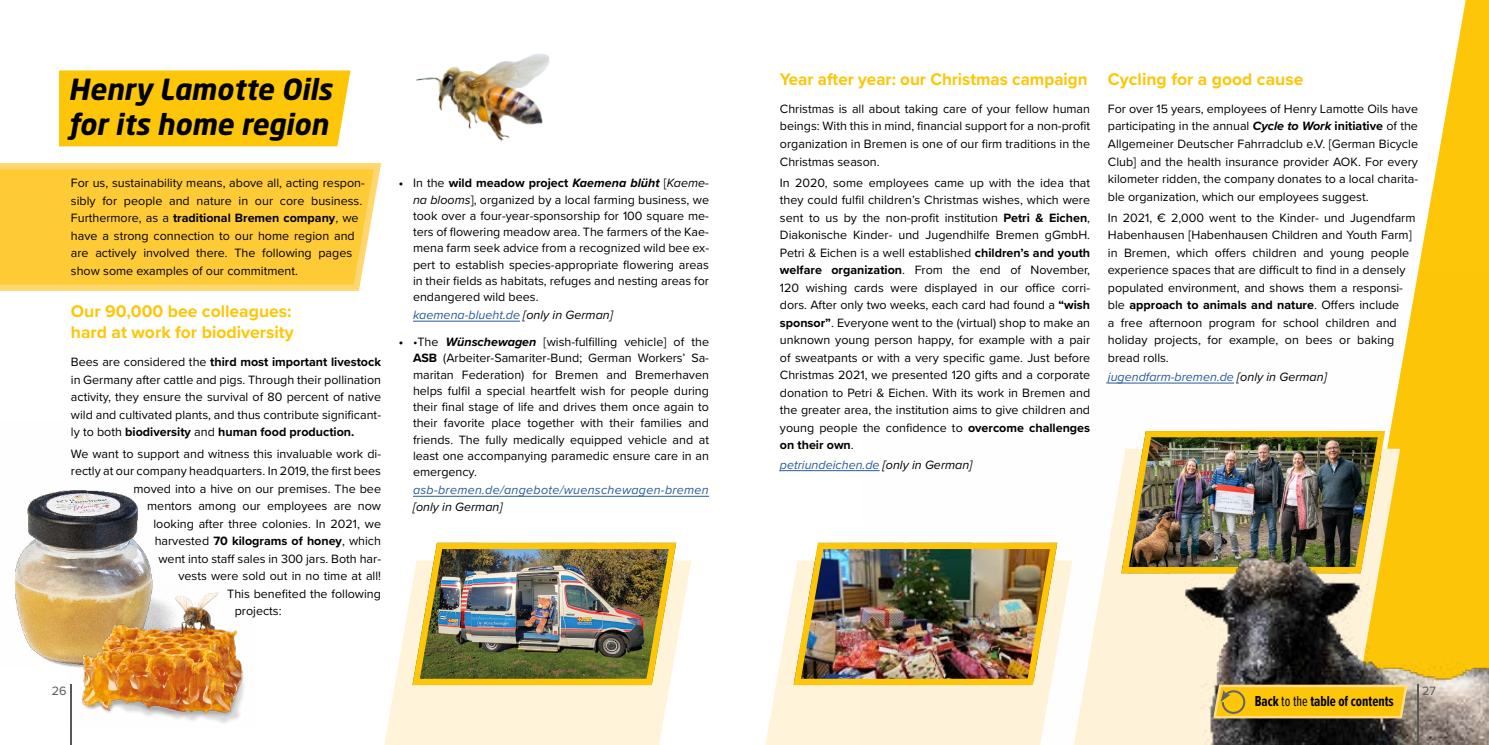
<style>
.page{position:relative;width:1489px;height:745px;background:#fff}
.page>*{position:absolute;margin:0;border:0;box-sizing:border-box;transform-origin:0 0}
.t1{font:italic 700 28.75px/34.5px "Neo Sans W1 G";color:#000}
.t2{font:700 17.5px/21px "Proxima Nova";color:#fdc608}
.t3{font:700 15px "Proxima Nova Ex Cn";color:#000}
.t4{font:12.5px/17.5px "Proxima Nova";color:#000;text-align:justify}
.t5{font:italic 12.5px "Proxima Nova";color:#275b9b}
.t6{font:italic 12.5px "Proxima Nova";letter-spacing:.025em;color:#275b9b}
.t7{font:700 12.5px "Proxima Nova";color:#000}
.t8{font:italic 12.5px "Proxima Nova";color:#000}
.t9{font:12.5px "Proxima Nova";color:#575756}
.s1{font-weight:700}
.s2{color:#000}
.s3{font-weight:700;font-style:italic}
.s4{font-style:italic}
.s5{font-weight:400}
</style>
<div class="page">
<div style="left:59px;top:70px;width:291px;height:76px;background:#fdc608"></div>
<svg style="left:1418px;top:0;width:70px;height:271px;fill:#fdc608"></svg>
<svg style="left:766px;top:612px;width:95px;height:132px;fill:#fff4da"></svg>
<svg style="left:384px;top:560px;width:307px;height:184px;fill:#fff4da"></svg>
<svg style="left:0;top:163px;width:381px;height:128px;background:#fecd42"></svg>
<img style="left:789px;top:542px;width:72px;height:145px">
<img style="left:408px;top:542px;width:272px;height:145px">
<img style="left:861px;top:271px;width:627px;height:473px">
<img style="left:416px;top:53px;width:134px;height:89px">
<img style="left:14px;top:490px;width:139px;height:176px">
<img style="left:68px;top:586px;width:176px;height:142px">
<hr style="left:413px;top:320px;width:107px;height:1px;background:#275b9b">
<hr style="left:413px;top:495px;width:296px;height:1px;background:#275b9b">
<hr style="left:1107px;top:382px;width:126px;height:1px;background:#275b9b">
<hr style="left:780px;top:470px;width:99px;height:1px;background:#275b9b">
<hr style="left:70px;top:684px;width:1px;height:60px;background:#575756">
<hr style="left:1417px;top:684px;width:1px;height:60px;background:#575756">
<svg style="left:1212px;top:656px;width:196px;height:88px;background:#85702c"></svg>
<h1 class="t1" style="left:68px;top:71px;width:265px">Henry Lamotte Oils for its home region</h1>
<h2 class="t2" style="left:1107px;top:68px;width:197px">Cycling for a good cause</h2>
<h2 class="t2" style="left:780px;top:68px;width:309px">Year after year: our Christmas campaign</h2>
<p class="t4" style="left:780px;top:99px;width:312px">Christmas is all about taking care of your fellow human beings: With this in mind, financial support for a non-profit organization in Bremen is one of our firm traditions in the Christmas season.</p>
<p class="t4" style="left:780px;top:173px;width:312px">In 2020, some employees came up with the idea that they could fulfil children’s Christmas wishes, which were sent to us by the non-profit institution <span class="s1">Petri &amp; Eichen</span>, Diakonische Kinder- und Jugendhilfe Bremen gGmbH.<br>Petri &amp; Eichen is a well established <span class="s1">children’s and youth welfare organization</span>. From the end of November, 120 wishing cards were displayed in our office corri&shy;dors. After only two weeks, each card had found a <span class="s1">“wish sponsor”</span>. Everyone went to the (virtual) shop to make an unknown young person happy, for example with a pair of sweatpants or with a very specific game. Just before Christmas 2021, we presented 120 gifts and a corporate donation to Petri &amp; Eichen. With its work in Bremen and the greater area, the institution aims to give children and young people the confidence to <span class="s1">overcome challenges on their own</span>.</p>
<p class="t5" style="left:780px;top:455px;width:194px">petriundeichen.de <span class="s2">[only in German]</span></p>
<p class="t4" style="left:1107px;top:99px;width:312px">For over 15 years, employees of Henry Lamotte Oils have participating in the annual <span class="s3">Cycle to Work</span> <span class="s1">initiative</span> of the Allgemeiner Deutscher Fahrradclub e.V. [German Bicycle Club] and the health insurance provider AOK. For every kilometer ridden, the company donates to a local charita&shy;ble organization, which our employees suggest.</p>
<p class="t4" style="left:1107px;top:208px;width:309px;text-align:left">In 2021, € 2,000 went to the Kinder- und Jugendfarm Habenhausen [Habenhausen Children and Youth Farm] in Bremen, which offers children and young people experience spaces that are difficult to find in a densely populated environment, and shows them a responsi&shy;ble <span class="s1">approach to animals and nature</span>. Offers include<br>a free afternoon program for school children and holiday projects, for example, on bees or baking bread rolls.</p>
<p class="t5" style="left:1107px;top:367px;width:220px">jugendfarm-bremen.de <span class="s2">[only in German]</span></p>
<p class="t4" style="left:71px;top:174px;width:295px;text-align:left">For us, sustainability means, above all, acting respon&shy;sibly for people and nature in our core business.<br>Furthermore, as a <span class="s1">traditional Bremen company</span>, we have a strong connection to our home region and are actively involved there. The following pages show some examples of our commitment.</p>
<p class="t4" style="left:413px;top:174px;width:297px;line-height:16.2px;text-indent:-14px"><span class="s1">•</span> In the <span class="s1">wild meadow project</span> <span class="s3">Kaemena blüht</span> [<span class="s4">Kaeme&shy;na blooms</span>], organized by a local farming business, we took over a four-year-sponsorship for 100 square me&shy;ters of flowering meadow area. The farmers of the Kae&shy;mena farm seek advice from a recognized wild bee ex&shy;pert to establish species-appropriate flowering areas in their fields as habitats, refuges and nesting areas for endangered wild bees.</p>
<p class="t5" style="left:413px;top:305px;width:201px">kaemena-blueht.de <span class="s2">[only in German]</span></p>
<p class="t4" style="left:413px;top:333px;width:297px;line-height:16.2px;text-indent:-14px"><span class="s1">•</span> •The <span class="s3">Wünschewagen</span> [wish-fulfilling vehicle] of the <span class="s1">ASB</span> (Arbeiter-Samariter-Bund; German Workers’ Sa&shy;maritan Federation) for Bremen and Bremerhaven helps fulfil a special heartfelt wish for people during their final stage of life and drives them once again to their favorite place together with their families and friends. The fully medically equipped vehicle and at least one accompanying paramedic ensure care in an emergency.</p>
<p class="t6" style="left:413px;top:480px;width:297px">asb-bremen.de/angebote/wuenschewagen-bremen</p>
<p class="t8" style="left:413px;top:496px;width:91px">[only in German]</p>
<h2 class="t2" style="left:71px;top:300px;width:224px">Our 90,000 bee colleagues: hard at work for biodiversity</h2>
<p class="t4" style="left:71px;top:352px;width:312px">Bees are considered the <span class="s1">third most important livestock </span>in Germany after cattle and pigs. Through their pollination activity, they ensure the survival of 80 percent of native wild and cultivated plants, and thus contribute significant&shy;ly to both <span class="s1">biodiversity</span> and <span class="s1">human food production.</span></p>
<p class="t4" style="left:71px;top:443px;width:312px">We want to support and witness this invaluable work di-</p>
<p class="t4" style="left:71px;top:461px;width:311px">rectly at our company headquarters. In 2019, the first bees</p>
<p class="t4" style="left:133px;top:478px;width:249px">moved into a hive on our premises. The bee</p>
<p class="t4" style="left:147px;top:496px;width:235px">mentors among our employees are now</p>
<p class="t4" style="left:153px;top:513px;width:229px">looking after three colonies. In 2021, we</p>
<p class="t7" style="left:155px;top:531px;width:228px"><span class="s5">harvested</span> 70 kilograms of honey<span class="s5">, which</span></p>
<p class="t4" style="left:158px;top:548px;width:224px">went into staff sales in 300 jars. Both har-</p>
<p class="t4" style="left:178px;top:566px;width:204px">vests were sold out in no time at all!</p>
<p class="t4" style="left:227px;top:583px;width:155px">This benefited the following</p>
<p class="t4" style="left:235px;top:601px;width:48px">projects:</p>
<p class="t9" style="left:52px;top:680px;width:16px">26</p>
<p class="t9" style="left:1422px;top:680px;width:15px">27</p>
<p class="t3" style="left:1254px;top:690px;width:141px">Back <span class="s5">to the</span> table of contents</p>
</div>
